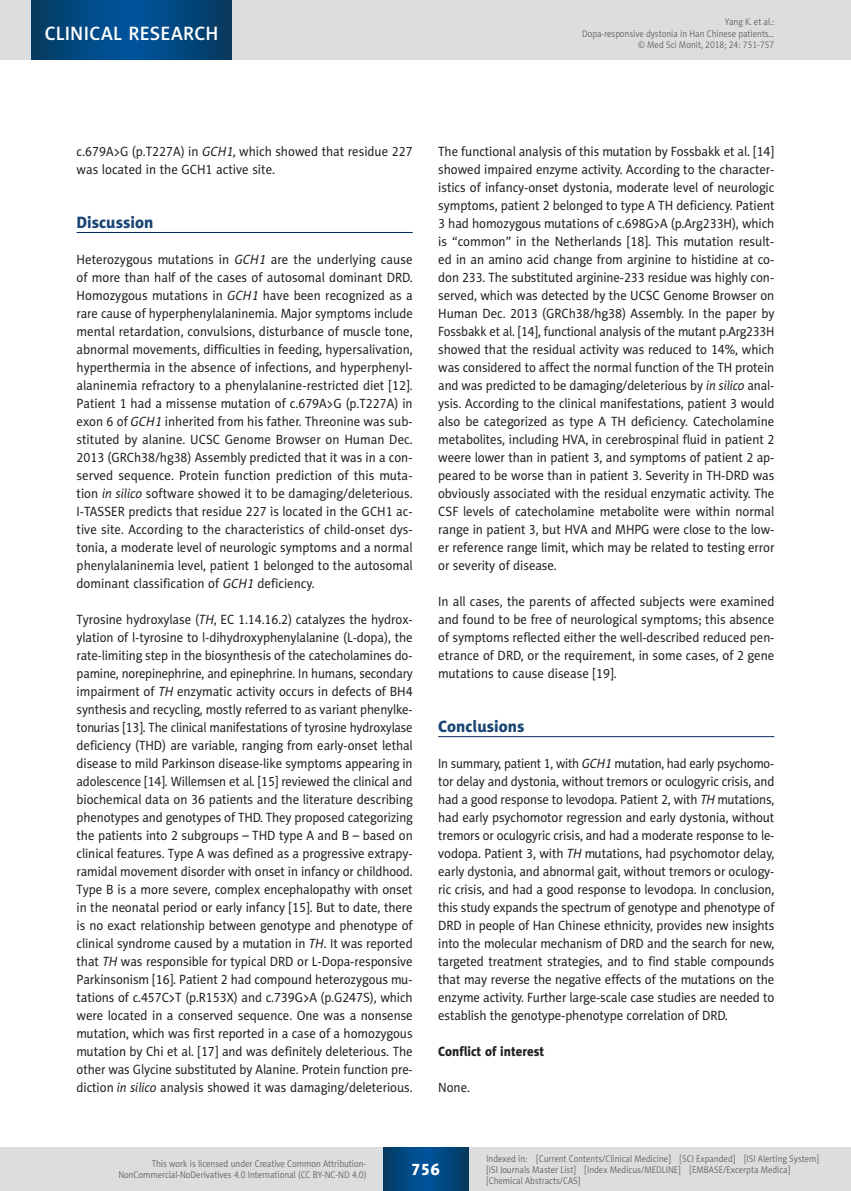
<style>
.page{position:relative;width:851px;height:1191px;background:#fff}
.page>*{position:absolute;margin:0;border:0;box-sizing:border-box;transform-origin:0 0}
.t1{font:19.5px "Naomi Sans EFN Medium";letter-spacing:.015em;color:#fff}
.MSM_Headline_1{font:16.5px "Naomi Sans EFN Heavy";color:#1a4574}
.t2{font:16.5px "Naomi Sans EFN Heavy";color:#fff}
.MSM_Body{font:13.5px/18px "Naomi Sans EFN";color:#231f20;text-align:justify;scale:.95 1}
.MSM_Body-2{font:13.5px/18px "Naomi Sans EFN";color:#231f20;text-align:justify;scale:.93 1}
.MSM_Headline_2{font:13.5px "Naomi Sans EFN Heavy";color:#231f20;scale:.95 1}
.t3{font:9.75px/11.2px "Naomi Sans EFN Light";color:#57585a;text-align:right;scale:.9 1}
.s1{font-style:italic}
</style>
<div class="page">
<hr style="left:77px;top:232px;width:335px;height:1px;background:#00295c">
<hr style="left:438px;top:736px;width:336px;height:1px;background:#00295c">
<div style="left:0;top:1148px;width:850px;height:43px;background:#dcdddf"></div>
<svg style="left:383px;top:1147px;width:85px;height:43px"></svg>
<div style="left:0;top:0;width:850px;height:60px;background:#dcdddf"></div>
<hr style="left:850px;top:0;width:1px;height:60px;background:#dcdddf">
<svg style="left:32px;top:0;width:200px;height:60px"></svg>
<h1 class="t1" style="left:45px;top:22px;width:175px">CLINICAL RESEARCH</h1>
<p class="t3" style="left:582px;top:16px;width:215px">Yang K. et al.:<br>Dopa-responsive dystonia in Han Chinese patients… © Med Sci Monit, 2018; 24: 751-757</p>
<p class="MSM_Body" style="left:77px;top:142px;width:355px">c.679A&gt;G (p.T227A) in <span class="s1">GCH1,</span> which showed that residue 227 was located in the GCH1 active site.</p>
<p class="MSM_Headline_1" style="left:77px;top:212px;width:78px">Discussion</p>
<p class="MSM_Body" style="left:77px;top:250px;width:355px">Heterozygous mutations in <span class="s1">GCH1</span> are the underlying cause of more than half of the cases of autosomal dominant DRD.<br>Homozygous mutations in <span class="s1">GCH1</span> have been recognized as a rare cause of hyperphenylalaninemia. Major symptoms include mental retardation, convulsions, disturbance of muscle tone, abnormal movements, difficulties in feeding, hypersalivation, hyperthermia in the absence of infections, and hyperphenyl&shy;alaninemia refractory to a phenylalanine-restricted diet [12].<br>Patient 1 had a missense mutation of c.679A&gt;G (p.T227A) in exon 6 of <span class="s1">GCH1</span> inherited from his father. Threonine was sub&shy;stituted by alanine. UCSC Genome Browser on Human Dec.<br>2013 (GRCh38/hg38) Assembly predicted that it was in a con&shy;served sequence. Protein function prediction of this muta&shy;tion <span class="s1">in silico</span> software showed it to be damaging/deleterious.<br>I-TASSER predicts that residue 227 is located in the GCH1 ac&shy;tive site. According to the characteristics of child-onset dys&shy;tonia, a moderate level of neurologic symptoms and a normal phenylalaninemia level, patient 1 belonged to the autosomal dominant classification of <span class="s1">GCH1</span> deficiency.</p>
<p class="MSM_Body" style="left:77px;top:610px;width:355px">Tyrosine hydroxylase (<span class="s1">TH</span>, EC 1.14.16.2) catalyzes the hydrox&shy;ylation of l-tyrosine to l-dihydroxyphenylalanine (L-dopa), the rate-limiting step in the biosynthesis of the catecholamines do&shy;pamine, norepinephrine, and epinephrine. In humans, secondary impairment of <span class="s1">TH</span> enzymatic activity occurs in defects of BH4 synthesis and recycling, mostly referred to as variant phenylke&shy;tonurias [13]. The clinical manifestations of tyrosine hydroxylase deficiency (THD) are variable, ranging from early-onset lethal disease to mild Parkinson disease-like symptoms appearing in adolescence [14]. Willemsen et al. [15] reviewed the clinical and biochemical data on 36 patients and the literature describing phenotypes and genotypes of THD. They proposed categorizing the patients into 2 subgroups – THD type A and B – based on clinical features. Type A was defined as a progressive extrapy&shy;ramidal movement disorder with onset in infancy or childhood.<br>Type B is a more severe, complex encephalopathy with onset in the neonatal period or early infancy [15]. But to date, there is no exact relationship between genotype and phenotype of clinical syndrome caused by a mutation in <span class="s1">TH</span>. It was reported that <span class="s1">TH</span> was responsible for typical DRD or L-Dopa-responsive Parkinsonism [16]. Patient 2 had compound heterozygous mu&shy;tations of c.457C&gt;T (p.R153X) and c.739G&gt;A (p.G247S), which were located in a conserved sequence. One was a nonsense mutation, which was first reported in a case of a homozygous mutation by Chi et al. [17] and was definitely deleterious. The other was Glycine substituted by Alanine. Protein function pre&shy;diction <span class="s1">in silico</span> analysis showed it was damaging/deleterious.</p>
<p class="MSM_Body" style="left:438px;top:142px;width:355px">The functional analysis of this mutation by Fossbakk et al. [14] showed impaired enzyme activity. According to the character&shy;istics of infancy-onset dystonia, moderate level of neurologic symptoms, patient 2 belonged to type A TH deficiency. Patient 3 had homozygous mutations of c.698G&gt;A (p.Arg233H), which is “common” in the Netherlands [18]. This mutation result&shy;ed in an amino acid change from arginine to histidine at co&shy;don 233. The substituted arginine-233 residue was highly con&shy;served, which was detected by the UCSC Genome Browser on Human Dec. 2013 (GRCh38/hg38) Assembly. In the paper by Fossbakk et al. [14], functional analysis of the mutant p.Arg233H showed that the residual activity was reduced to 14%, which was considered to affect the normal function of the TH protein and was predicted to be damaging/deleterious by <span class="s1">in silico</span> anal&shy;ysis. According to the clinical manifestations, patient 3 would also be categorized as type A TH deficiency. Catecholamine metabolites, including HVA, in cerebrospinal fluid in patient 2 weere lower than in patient 3, and symptoms of patient 2 ap&shy;peared to be worse than in patient 3. Severity in TH-DRD was obviously associated with the residual enzymatic activity. The CSF levels of catecholamine metabolite were within normal range in patient 3, but HVA and MHPG were close to the low&shy;er reference range limit, which may be related to testing error or severity of disease.</p>
<p class="MSM_Body" style="left:438px;top:592px;width:355px">In all cases, the parents of affected subjects were examined and found to be free of neurological symptoms; this absence of symptoms reflected either the well-described reduced pen&shy;etrance of DRD, or the requirement, in some cases, of 2 gene mutations to cause disease [19].</p>
<p class="MSM_Headline_1" style="left:438px;top:716px;width:88px">Conclusions</p>
<p class="MSM_Body-2" style="left:438px;top:754px;width:363px">In summary, patient 1, with <span class="s1">GCH1</span> mutation, had early psychomo&shy;tor delay and dystonia, without tremors or oculogyric crisis, and had a good response to levodopa. Patient 2, with <span class="s1">TH</span> mutations, had early psychomotor regression and early dystonia, without tremors or oculogyric crisis, and had a moderate response to le&shy;vodopa. Patient 3, with <span class="s1">TH</span> mutations, had psychomotor delay, early dystonia, and abnormal gait, without tremors or oculogy&shy;ric crisis, and had a good response to levodopa. In conclusion, this study expands the spectrum of genotype and phenotype of DRD in people of Han Chinese ethnicity, provides new insights into the molecular mechanism of DRD and the search for new, targeted treatment strategies, and to find stable compounds that may reverse the negative effects of the mutations on the enzyme activity. Further large-scale case studies are needed to establish the genotype-phenotype correlation of DRD.</p>
<p class="MSM_Headline_2" style="left:438px;top:1043px;width:113px">Conflict of interest</p>
<p class="MSM_Body" style="left:438px;top:1078px;width:35px">None.</p>
<p class="t3" style="left:118px;top:1158px;width:277px">This work is licensed under Creative Common Attribution-<br>NonCommercial-NoDerivatives 4.0 International (CC BY-NC-ND 4.0)</p>
<p class="t2" style="left:411px;top:1159px;width:30px">756</p>
<p class="t3" style="left:486px;top:1152px;width:371px;text-align:left">Indexed in: [Current Contents/Clinical Medicine] [SCI Expanded] [ISI Alerting System] [ISI Journals Master List] [Index Medicus/MEDLINE] [EMBASE/Excerpta Medica] [Chemical Abstracts/CAS]</p>
</div>
